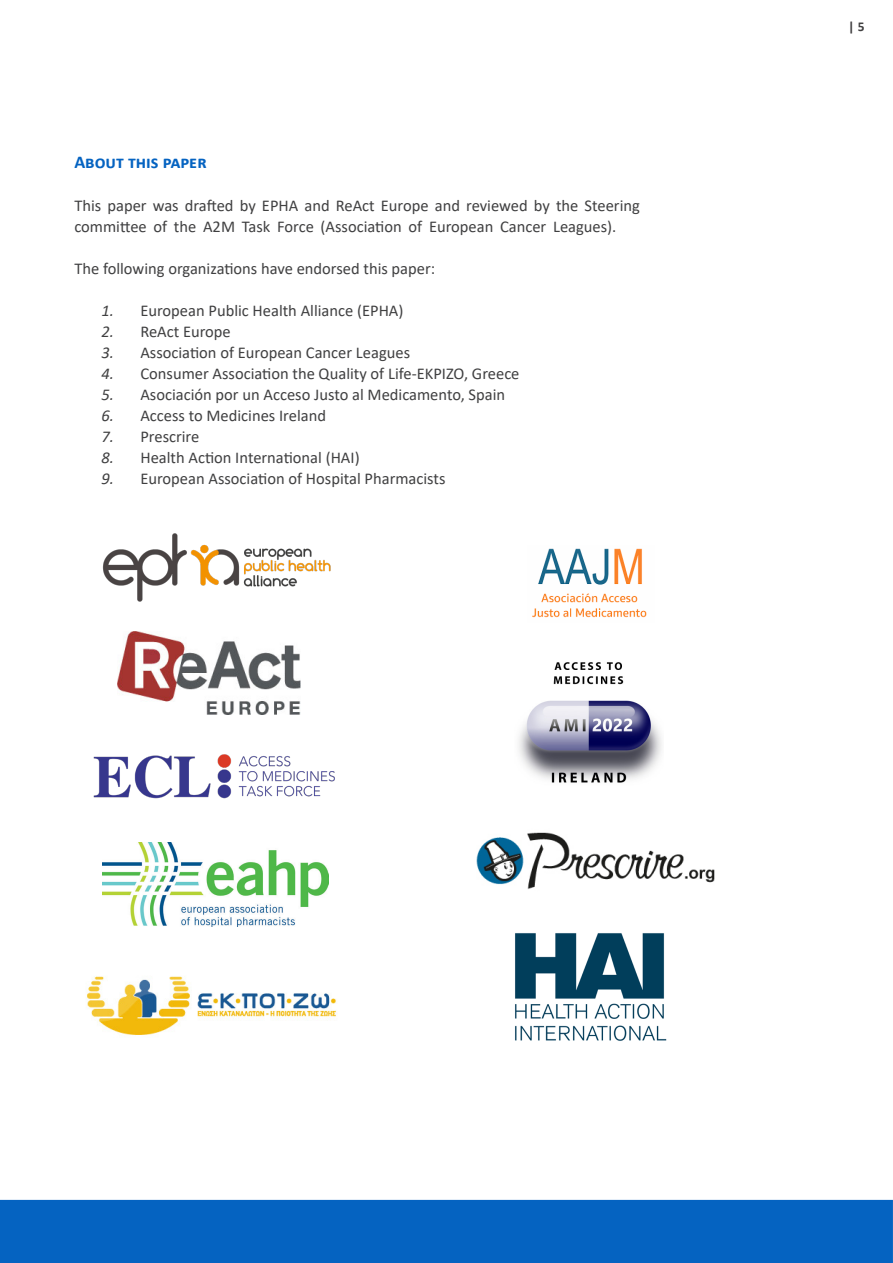
<style>
.page{position:relative;width:893px;height:1263px;background:#fff}
.page>*{position:absolute;margin:0;border:0;box-sizing:border-box;transform-origin:0 0}
.TOC_-_BC_ITALIC{font:700 18px "Calibri";color:#0563c1}
.TOC_-_BC_ITALIC-2{font:16.5px/21px "Calibri";color:#404041}
.BC_-_BODY_COPY_-_MAI{font:700 13.5px "Calibri";color:#414041}
.s1{font-style:italic}
</style>
<div class="page">
<div style="left:1px;top:1200px;width:891px;height:62px;background:#0563c1"></div>
<div style="left:0;top:1200px;width:893px;height:63px;border:2px solid #0563c1"></div>
<img style="left:102px;top:533px;width:229px;height:69px">
<img style="left:93px;top:754px;width:242px;height:45px">
<img style="left:87px;top:976px;width:249px;height:59px">
<img style="left:532px;top:548px;width:115px;height:70px">
<img style="left:519px;top:662px;width:143px;height:121px">
<img style="left:476px;top:832px;width:238px;height:57px">
<img style="left:515px;top:933px;width:152px;height:108px">
<img style="left:118px;top:631px;width:183px;height:83px">
<img style="left:103px;top:842px;width:226px;height:84px">
<p class="TOC_-_BC_ITALIC" style="left:74px;top:150px;width:134px">About this paper</p>
<p class="TOC_-_BC_ITALIC-2" style="left:74px;top:194px;width:567px">This paper was drafted by EPHA and ReAct Europe and reviewed by the Steering committee of the A2M Task Force (Association of European Cancer Leagues).</p>
<p class="TOC_-_BC_ITALIC-2" style="left:74px;top:257px;width:362px">The following organizations have endorsed this paper:</p>
<p class="TOC_-_BC_ITALIC-2" style="left:102px;top:299px;width:303px"><span class="s1">1.</span> European Public Health Alliance (EPHA)</p>
<p class="TOC_-_BC_ITALIC-2" style="left:102px;top:320px;width:131px"><span class="s1">2.</span> ReAct Europe</p>
<p class="TOC_-_BC_ITALIC-2" style="left:102px;top:341px;width:310px"><span class="s1">3.</span> Association of European Cancer Leagues</p>
<p class="TOC_-_BC_ITALIC-2" style="left:102px;top:362px;width:419px"><span class="s1">4.</span> Consumer Association the Quality of Life-EKPIZO, Greece</p>
<p class="TOC_-_BC_ITALIC-2" style="left:102px;top:384px;width:405px"><span class="s1">5.</span> Asociación por un Acceso Justo al Medicamento, Spain</p>
<p class="TOC_-_BC_ITALIC-2" style="left:102px;top:405px;width:226px"><span class="s1">6.</span> Access to Medicines Ireland</p>
<p class="TOC_-_BC_ITALIC-2" style="left:102px;top:426px;width:99px"><span class="s1">7.</span> Prescrire</p>
<p class="TOC_-_BC_ITALIC-2" style="left:102px;top:447px;width:260px"><span class="s1">8.</span> Health Action International (HAI)</p>
<p class="TOC_-_BC_ITALIC-2" style="left:102px;top:468px;width:345px"><span class="s1">9.</span> European Association of Hospital Pharmacists</p>
<p class="BC_-_BODY_COPY_-_MAI" style="left:848px;top:17px;width:18px">| 5</p>
</div>
